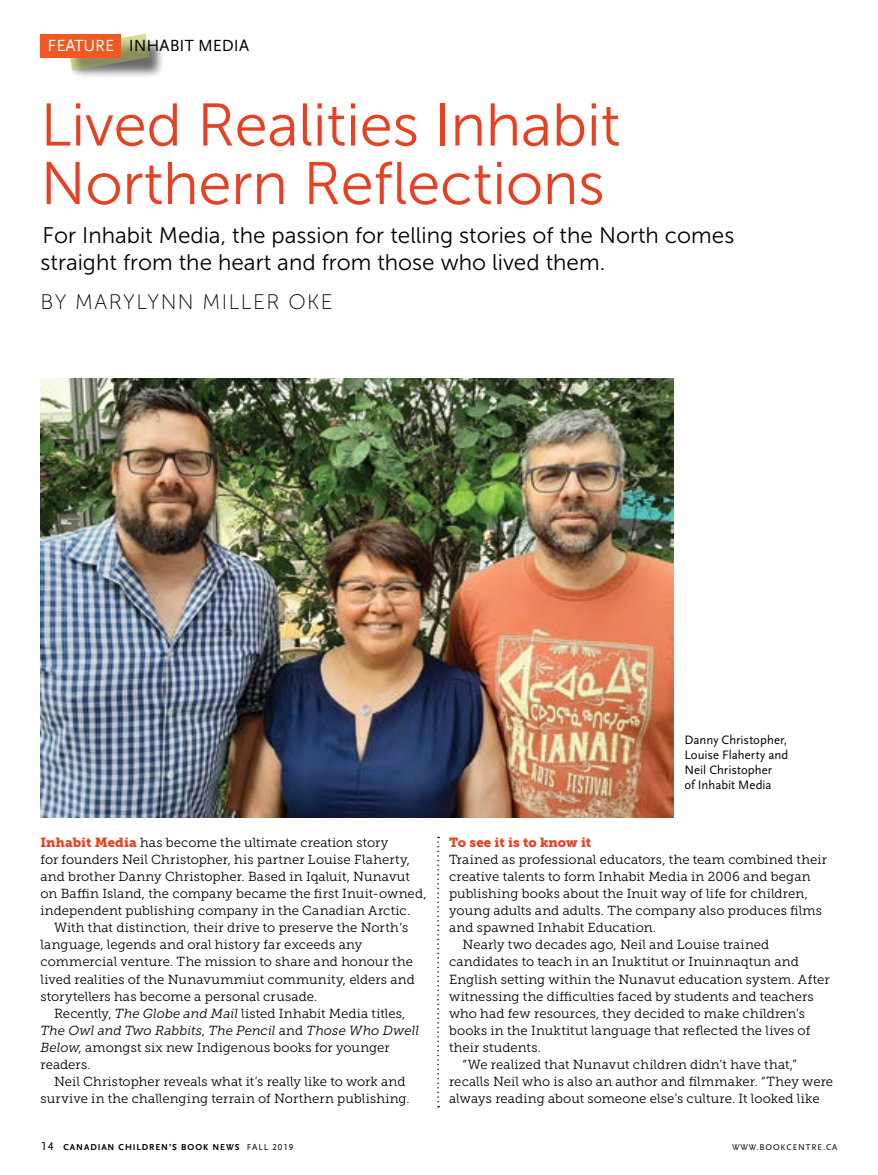
<style>
.page{position:relative;width:878px;height:1175px;background:#fff}
.page>*{position:absolute;margin:0;border:0;box-sizing:border-box;transform-origin:0 0}
.t1{font:60px/58.5px "Museo Sans 300";letter-spacing:-.005em;color:#e74124}
.t2{font:22.5px/27px "Museo Sans 300";color:#000}
.t3{font:21px "Museo Sans 100";letter-spacing:.07em;color:#000}
.t4{font:16.8px "Scala Sans";color:#fff}
.t5{font:16.8px "Scala Sans";color:#000}
.t6{font:13.2px/17.1px "Museo Slab 300";letter-spacing:.005em;color:#000}
.t7{font:13.2px "Museo Slab 900";letter-spacing:.005em;color:#e74124}
.t8{font:12.75px/15px "Scala Sans";color:#000}
.t9{font:700 9px "Scala Sans LF";letter-spacing:.105em;color:#000}
.t10{font:8.7px "Scala Sans LF";letter-spacing:.105em;color:#000}
.s1{color:#000}
.s2{font-family:"Museo Slab 900";color:#e74124}
.s3{font-style:italic}
.s4{font-weight:400;font-size:12px}
.s5{font-weight:400}
</style>
<div class="page">
<svg style="left:437px;top:836px;width:2px;height:271px"></svg>
<img style="left:40px;top:378px;width:633px;height:439px">
<svg style="left:121px;top:34px;width:26px;height:5px"></svg>
<div style="left:68px;top:39px;width:98px;height:40px;background:#000;opacity:.36"></div>
<div style="left:40px;top:34px;width:81px;height:24px;background:#f15822"></div>
<p class="t4" style="left:48px;top:36px;width:68px">FEATURE</p>
<p class="t4" style="left:48px;top:36px;width:91px">PROFILE <span class="s1">inhabit</span></p>
<p class="t5" style="left:198px;top:36px;width:11px">media</p>
<h1 class="t1" style="left:40px;top:96px;width:581px">Lived Realities Inhabit<br>Northern Reflections</h1>
<h2 class="t2" style="left:40px;top:222px;width:695px">For Inhabit Media, the passion for telling stories of the North comes straight from the heart and from those who lived them.</h2>
<h3 class="t3" style="left:40px;top:291px;width:69px">by MARY</h3>
<h3 class="t3" style="left:136px;top:291px;width:27px">LYNN</h3>
<h3 class="t3" style="left:202px;top:291px;width:128px">MI LLER OKE</h3>
<p class="t6" style="left:40px;top:833px;width:387px"><span class="s2">Inhabit Media</span> has become the ultimate creation story<br>for founders Neil Christopher, his partner Louise Flaherty, and brother Danny Christopher. Based in Iqaluit, Nunavut on Baffin Island, the company became the first Inuit-owned, independent publishing company in the Canadian Arctic.</p>
<p class="t6" style="left:40px;top:919px;width:376px;text-indent:14px">With that distinction, their drive to preserve the North’s language, legends and oral history far exceeds any commercial venture. The mission to share and honour the lived realities of the Nunavummiut community, elders and storytellers has become a personal crusade.</p>
<p class="t6" style="left:40px;top:1004px;width:380px;text-indent:14px">Recently, <span class="s3">The Globe and Mail</span> listed Inhabit Media titles, <span class="s3">The Owl and Two Rabbits</span>, <span class="s3">The Pencil</span> and <span class="s3">Those Who Dwell Below</span>, amongst six new Indigenous books for younger readers.</p>
<p class="t6" style="left:40px;top:1073px;width:371px;text-indent:14px">Neil Christopher reveals what it’s really like to work and survive in the challenging terrain of Northern publishing.</p>
<p class="t8" style="left:684px;top:732px;width:105px">Danny Christopher,<br>Louise Flaherty and<br>Neil Christopher<br>of Inhabit Media</p>
<p class="t7" style="left:449px;top:834px;width:144px">To see it is to know it</p>
<p class="t6" style="left:449px;top:850px;width:379px">Trained as professional educators, the team combined their</p>
<p class="t6" style="left:449px;top:867px;width:363px">creative talents to form Inhabit Media in 2006 and began</p>
<p class="t6" style="left:449px;top:885px;width:360px">publishing books about the Inuit way of life for children,</p>
<p class="t6" style="left:449px;top:902px;width:374px">young adults and adults. The company also produces films</p>
<p class="t6" style="left:449px;top:919px;width:208px">and spawned Inhabit Education.</p>
<p class="t6" style="left:462px;top:936px;width:308px">Nearly two decades ago, Neil and Louise trained</p>
<p class="t6" style="left:449px;top:953px;width:351px">candidates to teach in an Inuktitut or Inuinnaqtun and</p>
<p class="t6" style="left:449px;top:970px;width:382px">English setting within the Nunavut education system. After</p>
<p class="t6" style="left:449px;top:987px;width:366px">witnessing the difficulties faced by students and teachers</p>
<p class="t6" style="left:449px;top:1004px;width:357px">who had few resources, they decided to make children’s</p>
<p class="t6" style="left:449px;top:1021px;width:363px">books in the Inuktitut language that reflected the lives of</p>
<p class="t6" style="left:449px;top:1039px;width:93px">their students.</p>
<p class="t6" style="left:462px;top:1056px;width:336px">“We realized that Nunavut children didn’t have that,”</p>
<p class="t6" style="left:449px;top:1073px;width:385px">recalls Neil who is also an author and filmmaker. “They were</p>
<p class="t6" style="left:449px;top:1090px;width:372px">always reading about someone else’s culture. It looked like</p>
<p class="t9" style="left:40px;top:1141px;width:254px"><span class="s4">14</span> CANADIAN CHILDREN’S BOOK NEWS <span class="s5">FALL 2019</span></p>
<p class="t10" style="left:732px;top:1142px;width:107px">WWW.BOOKCENTRE.CA</p>
</div>
